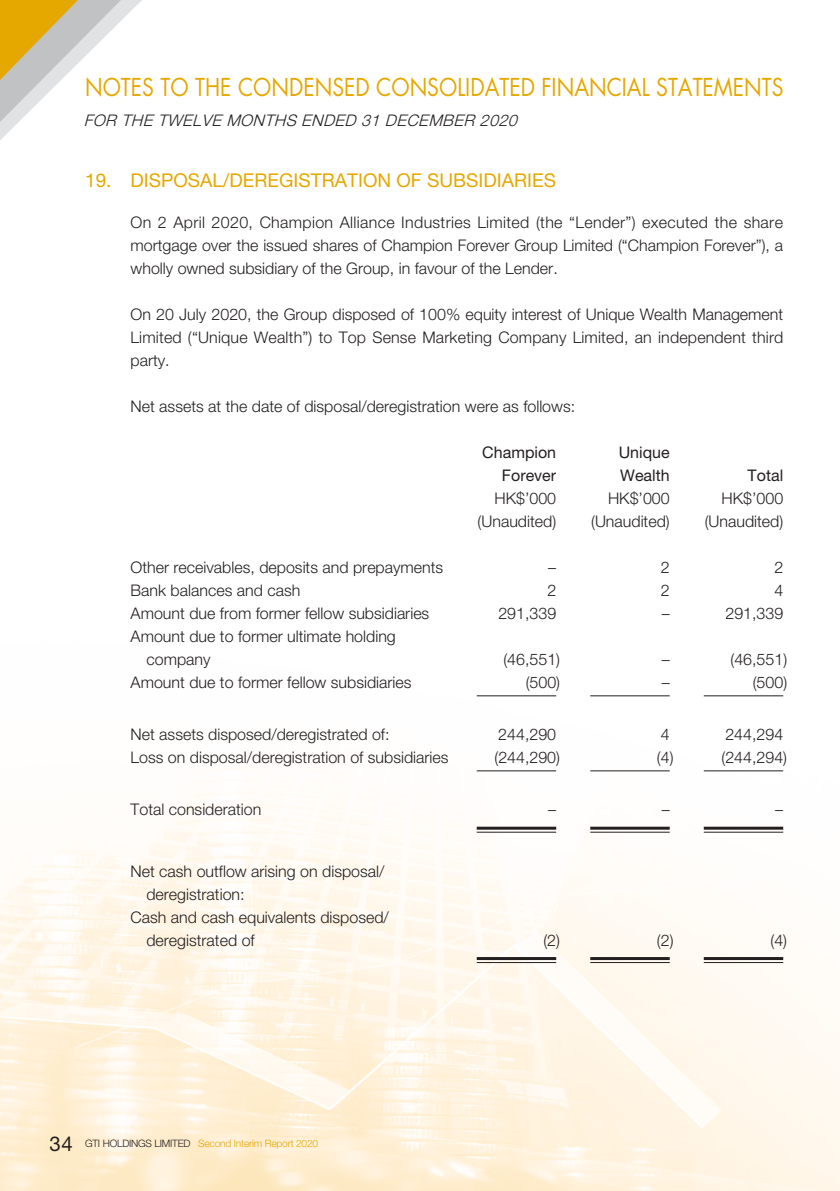
<style>
.page{position:relative;width:840px;height:1191px;background:#fff}
.page>*{position:absolute;margin:0;border:0;box-sizing:border-box;transform-origin:0 0}
.t1{font:24px "Futura Std";color:#e5a800;scale:.88 1}
.t2{font:20.4px "Helvetica Neue LT Std";color:#231f20}
.t3{font:19px "Helvetica Neue LT Std";color:#e5a800}
.t4{font:300 16px/23px "Helvetica Neue LT Std";color:#231f20;text-align:justify}
.t5{font:italic 300 16px "Helvetica Neue LT Std";color:#231f20}
.t6{font:16px/23px "Helvetica Neue LT Std";color:#231f20;text-align:right}
.t7{font:300 10.2px "Helvetica Neue LT Std";letter-spacing:-.02em;color:#e5a800}
.s1{color:#231f20}
</style>
<div class="page">
<img style="left:0;top:695px;width:839px;height:496px">
<svg style="left:0;top:0;width:142px;height:140px"></svg>
<hr style="left:476px;top:695px;width:80px;height:1px;background:#231f20">
<hr style="left:590px;top:695px;width:79px;height:1px;background:#231f20">
<hr style="left:703px;top:695px;width:79px;height:1px;background:#231f20">
<hr style="left:476px;top:770px;width:80px;height:1px;background:#231f20">
<hr style="left:590px;top:770px;width:79px;height:1px;background:#231f20">
<hr style="left:703px;top:770px;width:79px;height:1px;background:#231f20">
<hr style="left:476px;top:826px;width:80px;height:3px;background:#231f20">
<hr style="left:476px;top:831px;width:80px;height:1px;background:#231f20">
<hr style="left:590px;top:826px;width:79px;height:3px;background:#231f20">
<hr style="left:590px;top:831px;width:79px;height:1px;background:#231f20">
<hr style="left:703px;top:826px;width:79px;height:3px;background:#231f20">
<hr style="left:703px;top:831px;width:79px;height:1px;background:#231f20">
<hr style="left:476px;top:957px;width:80px;height:3px;background:#231f20">
<hr style="left:476px;top:962px;width:80px;height:1px;background:#231f20">
<hr style="left:590px;top:957px;width:79px;height:3px;background:#231f20">
<hr style="left:590px;top:962px;width:79px;height:1px;background:#231f20">
<hr style="left:703px;top:957px;width:79px;height:3px;background:#231f20">
<hr style="left:703px;top:962px;width:79px;height:1px;background:#231f20">
<h1 class="t1" style="left:85px;top:72px;width:794px">NOTES TO THE CONDENSED CONSOLIDATED FINANCIAL STATEMENTS</h1>
<p class="t5" style="left:84px;top:111px;width:439px">FOR THE TWELVE MONTHS ENDED 31 DECEMBER 2020</p>
<p class="t3" style="left:85px;top:169px;width:472px">19. DISPOSAL/DEREGISTRATION OF SUBSIDIARIES</p>
<p class="t4" style="left:130px;top:211px;width:654px">On 2 April 2020, Champion Alliance Industries Limited (the “Lender”) executed the share mortgage over the issued shares of Champion Forever Group Limited (“Champion Forever”), a wholly owned subsidiary of the Group, in favour of the Lender.</p>
<p class="t4" style="left:130px;top:303px;width:654px">On 20 July 2020, the Group disposed of 100% equity interest of Unique Wealth Management Limited (“Unique Wealth”) to Top Sense Marketing Company Limited, an independent third party.</p>
<p class="t4" style="left:130px;top:394px;width:446px">Net assets at the date of disposal/deregistration were as follows:</p>
<p class="t6" style="left:482px;top:441px;width:75px">Champion<br>Forever</p>
<p class="t6" style="left:618px;top:441px;width:52px;text-align:left">Unique<br>Wealth</p>
<p class="t6" style="left:747px;top:464px;width:37px">Total</p>
<p class="t4" style="left:494px;top:486px;width:63px">HK$’000</p>
<p class="t4" style="left:607px;top:486px;width:63px">HK$’000</p>
<p class="t4" style="left:721px;top:486px;width:63px">HK$’000</p>
<p class="t4" style="left:477px;top:509px;width:80px">(Unaudited)</p>
<p class="t4" style="left:590px;top:509px;width:80px">(Unaudited)</p>
<p class="t4" style="left:704px;top:509px;width:80px">(Unaudited)</p>
<p class="t4" style="left:130px;top:555px;width:314px">Other receivables, deposits and prepayments</p>
<p class="t4" style="left:548px;top:555px;width:9px">–</p>
<p class="t4" style="left:660px;top:555px;width:10px">2</p>
<p class="t4" style="left:774px;top:555px;width:10px">2</p>
<p class="t4" style="left:130px;top:578px;width:171px">Bank balances and cash</p>
<p class="t4" style="left:547px;top:578px;width:10px">2</p>
<p class="t4" style="left:660px;top:578px;width:10px">2</p>
<p class="t4" style="left:774px;top:578px;width:10px">4</p>
<p class="t4" style="left:130px;top:601px;width:300px">Amount due from former fellow subsidiaries</p>
<p class="t4" style="left:498px;top:601px;width:59px">291,339</p>
<p class="t4" style="left:661px;top:601px;width:9px">–</p>
<p class="t4" style="left:725px;top:601px;width:59px">291,339</p>
<p class="t4" style="left:146px;top:624px;width:251px;text-indent:-16px">Amount due to former ultimate holding company</p>
<p class="t4" style="left:503px;top:647px;width:58px">(46,551)</p>
<p class="t4" style="left:661px;top:647px;width:9px">–</p>
<p class="t4" style="left:730px;top:647px;width:58px">(46,551)</p>
<p class="t4" style="left:131px;top:670px;width:282px">Amount due to former fellow subsidiaries</p>
<p class="t4" style="left:525px;top:670px;width:36px">(500)</p>
<p class="t4" style="left:661px;top:670px;width:9px">–</p>
<p class="t4" style="left:752px;top:670px;width:36px">(500)</p>
<p class="t4" style="left:130px;top:723px;width:260px">Net assets disposed/deregistrated of:</p>
<p class="t4" style="left:498px;top:723px;width:59px">244,290</p>
<p class="t4" style="left:660px;top:723px;width:10px">4</p>
<p class="t4" style="left:725px;top:723px;width:59px">244,294</p>
<p class="t4" style="left:130px;top:746px;width:319px">Loss on disposal/deregistration of subsidiaries</p>
<p class="t4" style="left:494px;top:746px;width:67px">(244,290)</p>
<p class="t4" style="left:656px;top:746px;width:18px">(4)</p>
<p class="t4" style="left:721px;top:746px;width:67px">(244,294)</p>
<p class="t4" style="left:130px;top:798px;width:132px">Total consideration</p>
<p class="t4" style="left:548px;top:798px;width:9px">–</p>
<p class="t4" style="left:661px;top:798px;width:9px">–</p>
<p class="t4" style="left:774px;top:798px;width:9px">–</p>
<p class="t4" style="left:130px;top:859px;width:255px">Net cash outflow arising on disposal/</p>
<p class="t4" style="left:146px;top:882px;width:100px">deregistration:</p>
<p class="t4" style="left:130px;top:905px;width:260px">Cash and cash equivalents disposed/</p>
<p class="t4" style="left:146px;top:928px;width:110px">deregistrated of</p>
<p class="t4" style="left:543px;top:928px;width:18px">(2)</p>
<p class="t4" style="left:656px;top:928px;width:18px">(2)</p>
<p class="t4" style="left:770px;top:928px;width:18px">(4)</p>
<p class="t2" style="left:49px;top:1131px;width:25px">34</p>
<p class="t7" style="left:85px;top:1137px;width:234px"><span class="s1">GTI HOLDINGS LIMITED</span> Second Interim Report 2020</p>
</div>
